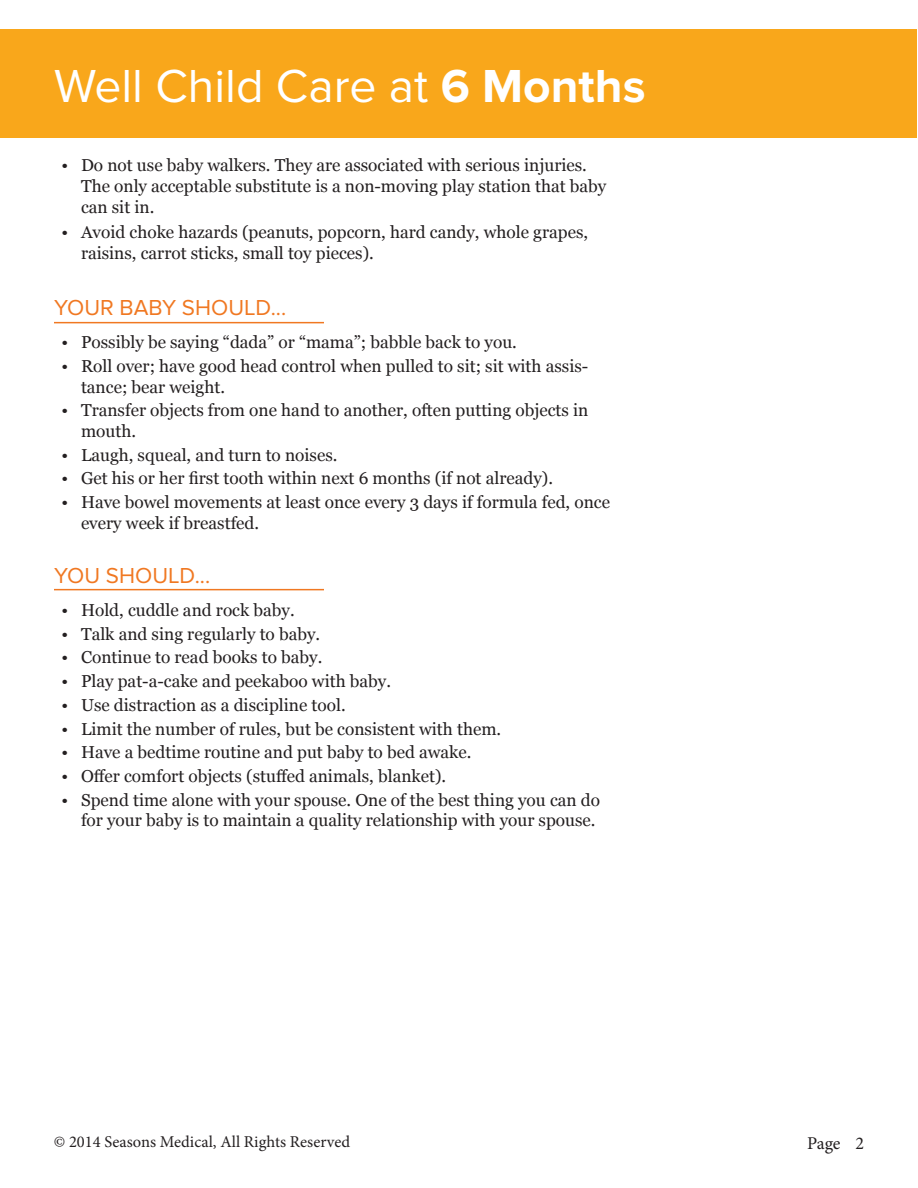
<style>
.page{position:relative;width:918px;height:1188px;background:#fff}
.page>*{position:absolute;margin:0;border:0;box-sizing:border-box;transform-origin:0 0}
.t1{font:48px "Proxima Nova";color:#fff}
.t2{font:22.5px "Proxima Nova";color:#f07822}
.t3{font:18px "Minion Pro";color:#231f20}
.t4{font:17.25px/20.7px "Georgia";color:#231f20}
.t5{font:16.5px "Minion Pro";color:#231f20}
.s1{font-weight:700}
</style>
<div class="page">
<div style="left:1px;top:29px;width:916px;height:109px;background:#f9a71b"></div>
<hr style="left:54px;top:322px;width:270px;height:1px;background:#f07822">
<hr style="left:54px;top:589px;width:270px;height:1px;background:#f07822">
<p class="t1" style="left:54px;top:59px;width:593px">Well Child Care at <span class="s1">6 Months</span></p>
<p class="t4" style="left:81px;top:156px;width:527px;text-indent:-20px">• Do not use baby walkers. They are associated with serious injuries.<br>The only acceptable substitute is a non-moving play station that baby can sit in.</p>
<p class="t4" style="left:81px;top:222px;width:509px;text-indent:-20px">• Avoid choke hazards (peanuts, popcorn, hard candy, whole grapes, raisins, carrot sticks, small toy pieces).</p>
<p class="t2" style="left:54px;top:295px;width:234px">YOUR BABY SHOULD...</p>
<p class="t4" style="left:62px;top:332px;width:457px">• Possibly be saying “dada” or “mama”; babble back to you.</p>
<p class="t4" style="left:81px;top:356px;width:509px;text-indent:-20px">• Roll over; have good head control when pulled to sit; sit with assis&shy;tance; bear weight.</p>
<p class="t4" style="left:81px;top:400px;width:509px;text-indent:-20px">• Transfer objects from one hand to another, often putting objects in mouth.</p>
<p class="t4" style="left:62px;top:445px;width:278px">• Laugh, squeal, and turn to noises.</p>
<p class="t4" style="left:62px;top:468px;width:493px">• Get his or her first tooth within next 6 months (if not already).</p>
<p class="t4" style="left:81px;top:492px;width:531px;text-indent:-20px">• Have bowel movements at least once every 3 days if formula fed, once every week if breastfed.</p>
<p class="t2" style="left:54px;top:563px;width:158px">YOU SHOULD...</p>
<p class="t4" style="left:62px;top:600px;width:235px">• Hold, cuddle and rock baby.</p>
<p class="t4" style="left:62px;top:624px;width:260px">• Talk and sing regularly to baby.</p>
<p class="t4" style="left:62px;top:648px;width:262px">• Continue to read books to baby.</p>
<p class="t4" style="left:62px;top:671px;width:331px">• Play pat-a-cake and peekaboo with baby.</p>
<p class="t4" style="left:62px;top:695px;width:286px">• Use distraction as a discipline tool.</p>
<p class="t4" style="left:62px;top:719px;width:441px">• Limit the number of rules, but be consistent with them.</p>
<p class="t4" style="left:62px;top:742px;width:412px">• Have a bedtime routine and put baby to bed awake.</p>
<p class="t4" style="left:62px;top:766px;width:386px">• Offer comfort objects (stuffed animals, blanket).</p>
<p class="t4" style="left:62px;top:790px;width:540px;text-align:right">• Spend time alone with your spouse. One of the best thing you can do for your baby is to maintain a quality relationship with your spouse.</p>
<p class="t5" style="left:54px;top:1130px;width:298px">© 2014 Seasons Medical, All Rights Reserved</p>
<p class="t3" style="left:807px;top:1131px;width:35px">Page</p>
<p class="t3" style="left:855px;top:1131px;width:10px">2</p>
</div>
